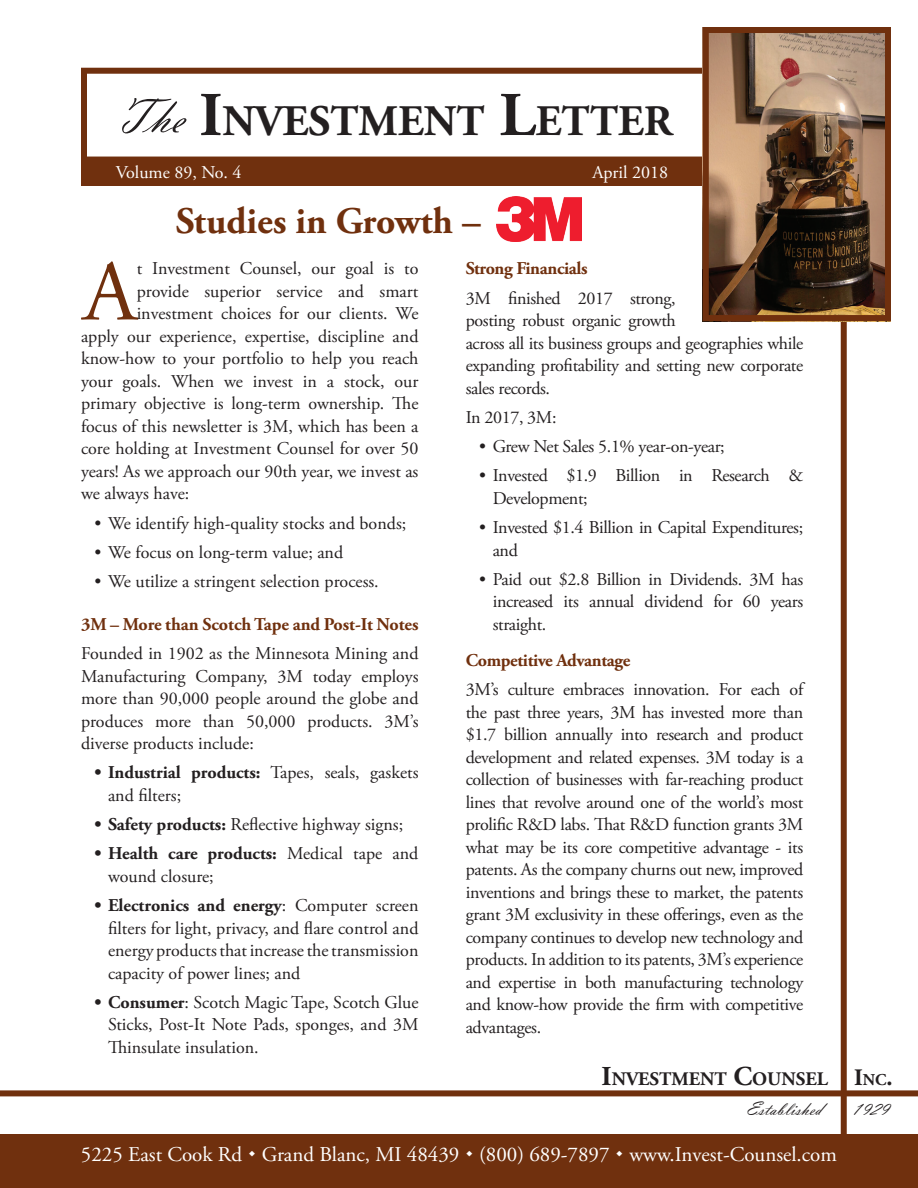
<style>
.page{position:relative;width:918px;height:1188px;background:#fff}
.page>*{position:absolute;margin:0;border:0;box-sizing:border-box;transform-origin:0 0}
.t1{font:85.8px "Adobe Garamond Pro";color:#70300e}
.t2{font:700 43.5px "Adobe Garamond Pro";color:#231f20}
.t3{font:700 37.5px "Adobe Garamond Pro";color:#70300e}
.t4{font:21px "Adobe Garamond Pro";color:#fff}
.t5{font:19.8px "Vladimir Script";color:#231f20}
.t6{font:700 19.05px "Adobe Garamond Pro";color:#231f20}
.t7{font:18px/22.5px "Adobe Garamond Pro";color:#231f20;text-align:justify}
.t8{font:18px/22.5px "Adobe Garamond Pro";letter-spacing:-.02em;color:#231f20}
.t9{font:700 18px "Adobe Garamond Pro";color:#70300e}
.t10{font:700 18px "Adobe Garamond Pro";letter-spacing:-.02em;color:#70300e}
.t11{font:18px "Adobe Garamond Pro";color:#fff}
.s1{font-family:"Vladimir Script";font-weight:400;font-size:51.3px}
.s2{font-size:62.1px}
.s3{font-weight:700}
.s4{font-size:27.3px}
.s5{font-size:23.55px}
.s6{font-size:16.5px}
</style>
<div class="page">
<div style="left:841px;top:45px;width:6px;height:1143px;background:#70300e"></div>
<div style="left:0;top:1090px;width:918px;height:6px;background:#70300e"></div>
<div style="left:0;top:1134px;width:918px;height:54px;background:#70300e"></div>
<div style="left:81px;top:68px;width:809px;height:95px;background:#fff;border:6px solid #70300e"></div>
<div style="left:81px;top:159px;width:632px;height:27px;background:#70300e"></div>
<img style="left:710px;top:34px;width:174px;height:280px">
<div style="left:703px;top:27px;width:188px;height:294px;border:6px solid #70300e"></div>
<img style="left:496px;top:197px;width:86px;height:44px">
<p class="t2" style="left:115px;top:96px;width:559px"><span class="s1">The</span> <span class="s2">I</span>NVESTMENT <span class="s2">L</span>ETTER</p>
<p class="t11" style="left:116px;top:162px;width:127px">Volume 89, No. 4</p>
<p class="t11" style="left:592px;top:162px;width:77px">April 2018</p>
<p class="t3" style="left:176px;top:199px;width:306px">Studies in Growth –</p>
<p class="t10" style="left:466px;top:258px;width:123px">Strong Financials</p>
<p class="t8" style="left:466px;top:287px;width:339px">3M finished 2017 strong,<br>posting robust organic growth<br>across all its business groups and geographies while expanding profitability and setting new corporate sales records.</p>
<p class="t7" style="left:466px;top:407px;width:92px">In 2017, 3M:</p>
<p class="t8" style="left:479px;top:436px;width:247px">• Grew Net Sales 5.1% year-on-year;</p>
<p class="t8" style="left:493px;top:465px;width:312px;text-indent:-14px">• Invested $1.9 Billion in Research &amp;<br>Development;</p>
<p class="t8" style="left:493px;top:517px;width:312px;text-indent:-14px">• Invested $1.4 Billion in Capital Expenditures; and</p>
<p class="t7" style="left:493px;top:569px;width:312px;text-indent:-14px">• Paid out $2.8 Billion in Dividends. 3M has increased its annual dividend for 60 years straight.</p>
<p class="t10" style="left:466px;top:650px;width:166px">Competitive Advantage</p>
<p class="t7" style="left:466px;top:679px;width:339px">3M’s culture embraces innovation. For each of the past three years, 3M has invested more than $1.7 billion annually into research and product development and related expenses. 3M today is a collection of businesses with far-reaching product lines that revolve around one of the world’s most prolific R&amp;D labs. That R&amp;D function grants 3M what may be its core competitive advantage - its patents. As the company churns out new, improved inventions and brings these to market, the patents grant 3M exclusivity in these offerings, even as the company continues to develop new technology and products. In addition to its patents, 3M’s experience and expertise in both manufacturing technology and know-how provide the firm with competitive advantages.</p>
<p class="t1" style="left:83px;top:241px;width:55px">A</p>
<p class="t7" style="left:137px;top:258px;width:283px">t Investment Counsel, our goal is to</p>
<p class="t7" style="left:137px;top:281px;width:283px">provide superior service and smart</p>
<p class="t7" style="left:137px;top:303px;width:283px">investment choices for our clients. We</p>
<p class="t7" style="left:81px;top:326px;width:339px">apply our experience, expertise, discipline and</p>
<p class="t7" style="left:81px;top:348px;width:339px">know-how to your portfolio to help you reach</p>
<p class="t7" style="left:81px;top:371px;width:339px">your goals. When we invest in a stock, our</p>
<p class="t7" style="left:81px;top:393px;width:339px">primary objective is long-term ownership. The</p>
<p class="t7" style="left:81px;top:416px;width:339px">focus of this newsletter is 3M, which has been a</p>
<p class="t7" style="left:81px;top:438px;width:339px">core holding at Investment Counsel for over 50</p>
<p class="t7" style="left:81px;top:461px;width:339px">years! As we approach our 90th year, we invest as</p>
<p class="t7" style="left:81px;top:483px;width:110px">we always have:</p>
<p class="t7" style="left:94px;top:512px;width:313px">• We identify high-quality stocks and bonds;</p>
<p class="t7" style="left:94px;top:542px;width:250px">• We focus on long-term value; and</p>
<p class="t7" style="left:94px;top:571px;width:286px">• We utilize a stringent selection process.</p>
<p class="t9" style="left:81px;top:614px;width:339px">3M – More than Scotch Tape and Post-It Notes</p>
<p class="t7" style="left:81px;top:643px;width:339px">Founded in 1902 as the Minnesota Mining and Manufacturing Company, 3M today employs more than 90,000 people around the globe and produces more than 50,000 products. 3M’s diverse products include:</p>
<p class="t7" style="left:108px;top:762px;width:312px;text-indent:-14px"><span class="s3">• Industrial products:</span> Tapes, seals, gaskets and filters;</p>
<p class="t7" style="left:94px;top:814px;width:310px"><span class="s3">• Safety products:</span> Reflective highway signs;</p>
<p class="t7" style="left:108px;top:843px;width:312px;text-indent:-14px"><span class="s3">• Health care products:</span> Medical tape and wound closure;</p>
<p class="t7" style="left:108px;top:895px;width:312px;text-indent:-14px"><span class="s3">• Electronics and energy</span>: Computer screen filters for light, privacy, and flare control and energy products that increase the transmission capacity of power lines; and</p>
<p class="t7" style="left:108px;top:992px;width:312px;text-indent:-14px"><span class="s3">• Consumer</span>: Scotch Magic Tape, Scotch Glue Sticks, Post-It Note Pads, sponges, and 3M Thinsulate insulation.</p>
<p class="t6" style="left:602px;top:1068px;width:292px"><span class="s4">I</span>NVESTMENT <span class="s4">C</span>OUNSEL <span class="s5">I</span><span class="s6">NC</span><span class="s5">.</span></p>
<p class="t5" style="left:747px;top:1097px;width:77px">Established</p>
<p class="t5" style="left:852px;top:1097px;width:38px">1929</p>
<p class="t4" style="left:81px;top:1142px;width:758px">5225 East Cook Rd Grand Blanc, MI 48439 (800) 689-7897 www.Invest-Counsel.com</p>
</div>
